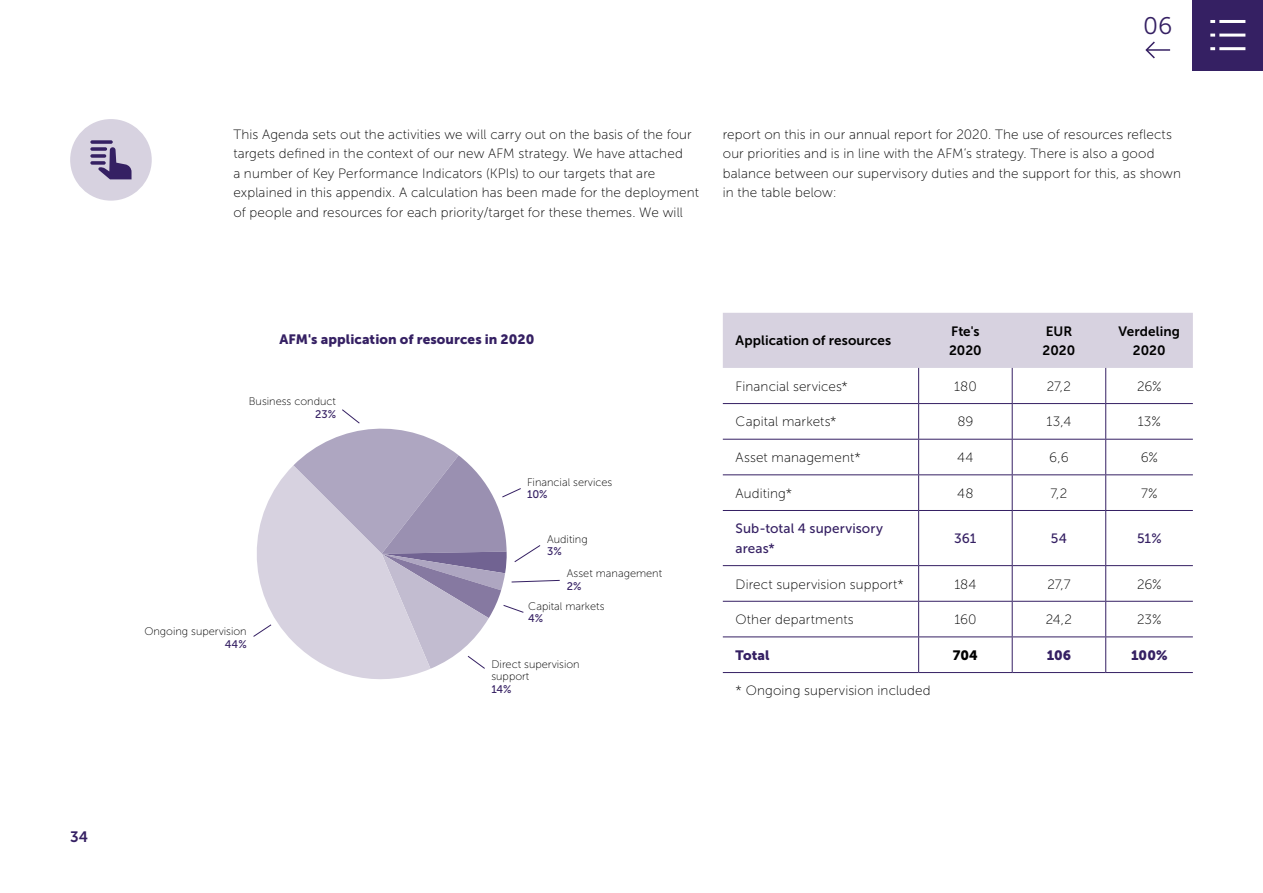
<style>
.page{position:relative;width:1263px;height:893px;background:#fff}
.page>*{position:absolute;margin:0;border:0;box-sizing:border-box;transform-origin:0 0}
.t1{font:24px "Museo Sans 300";color:#352063}
.t2{font:15px "Museo Sans 700";color:#352063}
.Body_text{font:13.5px/19.5px "Museo Sans 100";letter-spacing:.01em;color:#000}
.Body_text-2{font:13.5px "Museo Sans 700";letter-spacing:.005em;color:#000}
.Body_text-3{font:13.5px "Museo Sans 900";letter-spacing:.005em;color:#352063}
.Body_text-4{font:13.5px/19.5px "Museo Sans 500";letter-spacing:.01em;color:#352063}
.Body_text-5{font:13.5px "Museo Sans 900";color:#000}
.t3{font:10.95px/12.6px "Museo Sans 100";color:#000}
.s1{font-family:"Museo Sans 500";color:#352063}
</style>
<div class="page">
<div style="left:1193px;top:0;width:70px;height:70px;background:#352063"></div>
<svg style="left:1210px;top:20px;width:5px;height:3px"></svg>
<svg style="left:1210px;top:34px;width:5px;height:3px"></svg>
<svg style="left:1210px;top:47px;width:5px;height:3px"></svg>
<hr style="left:1219px;top:20px;width:26px;height:3px;background:#fff">
<hr style="left:1219px;top:34px;width:26px;height:3px;background:#fff">
<hr style="left:1219px;top:47px;width:26px;height:3px;background:#fff">
<hr style="left:1147px;top:49px;width:23px;height:2px;background:#352063">
<svg style="left:1145px;top:41px;width:11px;height:18px"></svg>
<div style="left:723px;top:313px;width:470px;height:55px;background:#d7d2e0"></div>
<hr style="left:918px;top:368px;width:1px;height:35px;background:#352063">
<hr style="left:1012px;top:368px;width:1px;height:35px;background:#352063">
<hr style="left:1105px;top:368px;width:1px;height:35px;background:#352063">
<hr style="left:723px;top:403px;width:196px;height:1px;background:#352063">
<hr style="left:919px;top:403px;width:93px;height:1px;background:#352063">
<hr style="left:918px;top:404px;width:1px;height:35px;background:#352063">
<hr style="left:1012px;top:403px;width:94px;height:1px;background:#352063">
<hr style="left:1012px;top:404px;width:1px;height:35px;background:#352063">
<hr style="left:1106px;top:403px;width:87px;height:1px;background:#352063">
<hr style="left:1105px;top:404px;width:1px;height:35px;background:#352063">
<hr style="left:723px;top:439px;width:196px;height:1px;background:#352063">
<hr style="left:919px;top:439px;width:93px;height:1px;background:#352063">
<hr style="left:918px;top:440px;width:1px;height:34px;background:#352063">
<hr style="left:1012px;top:439px;width:94px;height:1px;background:#352063">
<hr style="left:1012px;top:440px;width:1px;height:34px;background:#352063">
<hr style="left:1106px;top:439px;width:87px;height:1px;background:#352063">
<hr style="left:1105px;top:440px;width:1px;height:34px;background:#352063">
<hr style="left:723px;top:474px;width:196px;height:1px;background:#352063">
<hr style="left:919px;top:474px;width:93px;height:1px;background:#352063">
<hr style="left:918px;top:475px;width:1px;height:35px;background:#352063">
<hr style="left:1012px;top:474px;width:94px;height:1px;background:#352063">
<hr style="left:1012px;top:475px;width:1px;height:35px;background:#352063">
<hr style="left:1106px;top:474px;width:87px;height:1px;background:#352063">
<hr style="left:1105px;top:475px;width:1px;height:35px;background:#352063">
<hr style="left:723px;top:510px;width:196px;height:1px;background:#352063">
<hr style="left:919px;top:510px;width:93px;height:1px;background:#352063">
<hr style="left:918px;top:511px;width:1px;height:54px;background:#352063">
<hr style="left:1012px;top:510px;width:94px;height:1px;background:#352063">
<hr style="left:1012px;top:511px;width:1px;height:54px;background:#352063">
<hr style="left:1106px;top:510px;width:87px;height:1px;background:#352063">
<hr style="left:1105px;top:511px;width:1px;height:54px;background:#352063">
<hr style="left:723px;top:565px;width:196px;height:1px;background:#352063">
<hr style="left:919px;top:565px;width:93px;height:1px;background:#352063">
<hr style="left:918px;top:566px;width:1px;height:35px;background:#352063">
<hr style="left:1012px;top:565px;width:94px;height:1px;background:#352063">
<hr style="left:1012px;top:566px;width:1px;height:35px;background:#352063">
<hr style="left:1106px;top:565px;width:87px;height:1px;background:#352063">
<hr style="left:1105px;top:566px;width:1px;height:35px;background:#352063">
<hr style="left:723px;top:601px;width:196px;height:1px;background:#352063">
<hr style="left:919px;top:601px;width:93px;height:1px;background:#352063">
<hr style="left:918px;top:602px;width:1px;height:34px;background:#352063">
<hr style="left:1012px;top:601px;width:94px;height:1px;background:#352063">
<hr style="left:1012px;top:602px;width:1px;height:34px;background:#352063">
<hr style="left:1106px;top:601px;width:87px;height:1px;background:#352063">
<hr style="left:1105px;top:602px;width:1px;height:34px;background:#352063">
<hr style="left:723px;top:636px;width:196px;height:1px;background:#352063">
<hr style="left:919px;top:636px;width:93px;height:1px;background:#352063">
<hr style="left:918px;top:637px;width:1px;height:35px;background:#352063">
<hr style="left:1012px;top:636px;width:94px;height:1px;background:#352063">
<hr style="left:1012px;top:637px;width:1px;height:35px;background:#352063">
<hr style="left:1106px;top:636px;width:87px;height:1px;background:#352063">
<hr style="left:1105px;top:637px;width:1px;height:35px;background:#352063">
<hr style="left:723px;top:672px;width:196px;height:1px;background:#352063">
<hr style="left:919px;top:672px;width:93px;height:1px;background:#352063">
<hr style="left:1012px;top:672px;width:94px;height:1px;background:#352063">
<hr style="left:1106px;top:672px;width:87px;height:1px;background:#352063">
<svg style="left:253px;top:409px;width:307px;height:270px"></svg>
<div style="left:70px;top:119px;width:82px;height:82px;background:#d7d2e0;border-radius:50%"></div>
<svg style="left:90px;top:140px;width:42px;height:39px"></svg>
<p class="t2" style="left:70px;top:828px;width:19px">34</p>
<p class="t1" style="left:1143px;top:13px;width:31px">06</p>
<p class="Body_text" style="left:233px;top:124px;width:467px">This Agenda sets out the activities we will carry out on the basis of the four targets defined in the context of our new AFM strategy. We have attached<br>a number of Key Performance Indicators (KPIs) to our targets that are explained in this appendix. A calculation has been made for the deployment of people and resources for each priority/target for these themes. We will</p>
<p class="Body_text" style="left:723px;top:124px;width:460px">report on this in our annual report for 2020. The use of resources reflects our priorities and is in line with the AFM’s strategy. There is also a good balance between our supervisory duties and the support for this, as shown in the table below:</p>
<p class="Body_text-3" style="left:280px;top:331px;width:256px">AFM's application of resources in 2020</p>
<p class="t3" style="left:249px;top:395px;width:89px;text-align:right">Business conduct<br><span class="s1">23%</span></p>
<p class="t3" style="left:144px;top:625px;width:104px;text-align:right">Ongoing supervision<br><span class="s1">44%</span></p>
<p class="t3" style="left:527px;top:476px;width:87px">Financial services<br><span class="s1">10%</span></p>
<p class="t3" style="left:547px;top:533px;width:42px">Auditing<br><span class="s1">3%</span></p>
<p class="t3" style="left:567px;top:567px;width:97px">Asset management<br><span class="s1">2%</span></p>
<p class="t3" style="left:528px;top:600px;width:78px">Capital markets<br><span class="s1">4%</span></p>
<p class="t3" style="left:491px;top:658px;width:90px">Direct supervision support<br><span class="s1">14%</span></p>
<p class="Body_text-2" style="left:735px;top:333px;width:157px">Application of resources</p>
<p class="Body_text-2" style="left:951px;top:323px;width:30px">Fte's</p>
<p class="Body_text-2" style="left:949px;top:343px;width:34px">2020</p>
<p class="Body_text-2" style="left:1046px;top:323px;width:28px">EUR</p>
<p class="Body_text-2" style="left:1043px;top:343px;width:34px">2020</p>
<p class="Body_text-2" style="left:1118px;top:323px;width:63px">Verdeling</p>
<p class="Body_text-2" style="left:1133px;top:343px;width:34px">2020</p>
<p class="Body_text" style="left:735px;top:377px;width:114px">Financial services*</p>
<p class="Body_text" style="left:954px;top:377px;width:24px">180</p>
<p class="Body_text" style="left:1047px;top:377px;width:26px">27,2</p>
<p class="Body_text" style="left:1137px;top:377px;width:26px">26%</p>
<p class="Body_text" style="left:735px;top:412px;width:102px">Capital markets*</p>
<p class="Body_text" style="left:957px;top:412px;width:18px">89</p>
<p class="Body_text" style="left:1046px;top:412px;width:27px">13,4</p>
<p class="Body_text" style="left:1138px;top:412px;width:25px">13%</p>
<p class="Body_text" style="left:735px;top:448px;width:127px">Asset management*</p>
<p class="Body_text" style="left:957px;top:448px;width:18px">44</p>
<p class="Body_text" style="left:1049px;top:448px;width:21px">6,6</p>
<p class="Body_text" style="left:1141px;top:448px;width:19px">6%</p>
<p class="Body_text" style="left:735px;top:483px;width:58px">Auditing*</p>
<p class="Body_text" style="left:957px;top:483px;width:18px">48</p>
<p class="Body_text" style="left:1050px;top:483px;width:18px">7,2</p>
<p class="Body_text" style="left:1141px;top:483px;width:18px">7%</p>
<p class="Body_text-4" style="left:735px;top:519px;width:149px">Sub-total 4 supervisory areas*</p>
<p class="Body_text-4" style="left:954px;top:529px;width:24px">361</p>
<p class="Body_text-4" style="left:1051px;top:529px;width:18px">54</p>
<p class="Body_text-4" style="left:1137px;top:529px;width:26px">51%</p>
<p class="Body_text" style="left:735px;top:574px;width:170px">Direct supervision support*</p>
<p class="Body_text" style="left:954px;top:574px;width:24px">184</p>
<p class="Body_text" style="left:1047px;top:574px;width:25px">27,7</p>
<p class="Body_text" style="left:1137px;top:574px;width:26px">26%</p>
<p class="Body_text" style="left:735px;top:610px;width:120px">Other departments</p>
<p class="Body_text" style="left:954px;top:610px;width:24px">160</p>
<p class="Body_text" style="left:1046px;top:610px;width:28px">24,2</p>
<p class="Body_text" style="left:1137px;top:610px;width:26px">23%</p>
<p class="Body_text-3" style="left:735px;top:647px;width:35px">Total</p>
<p class="Body_text-5" style="left:953px;top:647px;width:27px">704</p>
<p class="Body_text-3" style="left:1047px;top:647px;width:26px">106</p>
<p class="Body_text-3" style="left:1131px;top:647px;width:38px">100%</p>
<p class="Body_text" style="left:735px;top:681px;width:197px">* Ongoing supervision included</p>
</div>
